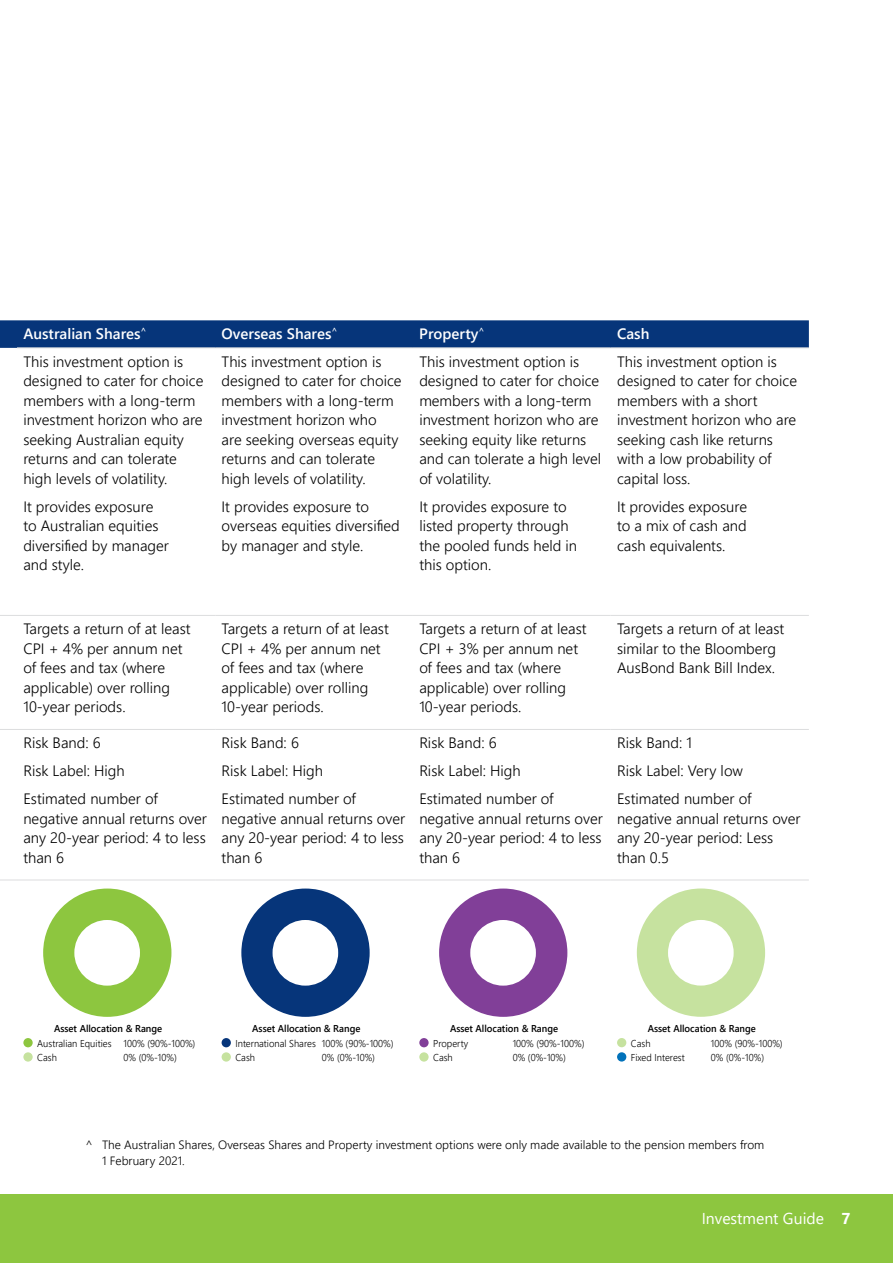
<style>
.page{position:relative;width:893px;height:1263px;background:#fff}
.page>*{position:absolute;margin:0;border:0;box-sizing:border-box;transform-origin:0 0}
.t1{font:15.75px "Segoe UI";color:#fff}
.t2{font:300 15px/19.5px "Segoe UI";color:#000}
.t3{font:600 15px "Segoe UI";color:#fff}
.t4{font:300 12px/16.5px "Segoe UI";color:#000}
.t5{font:300 10.05px/13.5px "Segoe UI";color:#000;scale:.95 1}
.t6{font:600 10.05px "Segoe UI";color:#000;scale:.95 1}
.s1{font-weight:700}
</style>
<div class="page">
<svg style="left:0;top:320px;width:809px;height:28px;background:#0e3b7e"></svg>
<svg style="left:0;top:615px;width:17px;height:1px"></svg>
<hr style="left:17px;top:615px;width:198px;height:1px;background:#dcddde">
<hr style="left:215px;top:615px;width:198px;height:1px;background:#dcddde">
<hr style="left:413px;top:615px;width:198px;height:1px;background:#dcddde">
<hr style="left:611px;top:615px;width:198px;height:1px;background:#dcddde">
<svg style="left:0;top:729px;width:17px;height:1px"></svg>
<hr style="left:17px;top:729px;width:198px;height:1px;background:#dcddde">
<hr style="left:215px;top:729px;width:198px;height:1px;background:#dcddde">
<hr style="left:413px;top:729px;width:198px;height:1px;background:#dcddde">
<hr style="left:611px;top:729px;width:198px;height:1px;background:#dcddde">
<hr style="left:17px;top:348px;width:198px;height:1px;background:#dcddde">
<hr style="left:215px;top:348px;width:198px;height:1px;background:#dcddde">
<hr style="left:413px;top:348px;width:198px;height:1px;background:#dcddde">
<hr style="left:611px;top:348px;width:198px;height:1px;background:#dcddde">
<hr style="left:17px;top:880px;width:198px;height:1px;background:#dcddde">
<hr style="left:215px;top:880px;width:198px;height:1px;background:#dcddde">
<hr style="left:413px;top:880px;width:198px;height:1px;background:#dcddde">
<hr style="left:611px;top:880px;width:198px;height:1px;background:#dcddde">
<svg style="left:0;top:880px;width:17px;height:1px"></svg>
<div style="left:43px;top:888px;width:128px;height:129px;background:#8dc63f;border-radius:64px"></div>
<div style="left:74px;top:920px;width:66px;height:66px;background:#fff;border-radius:50%"></div>
<div style="left:23px;top:1038px;width:10px;height:9px;background:#8dc63f;border-radius:50%"></div>
<svg style="left:23px;top:1052px;width:10px;height:9px"></svg>
<div style="left:241px;top:888px;width:129px;height:129px;background:#06357a;border-radius:64px"></div>
<div style="left:273px;top:920px;width:65px;height:66px;background:#fff;border-radius:50%"></div>
<div style="left:222px;top:1038px;width:9px;height:9px;background:#06357a;border-radius:50%"></div>
<div style="left:222px;top:1052px;width:9px;height:9px;background:#c6e29f;border-radius:50%"></div>
<div style="left:439px;top:888px;width:128px;height:129px;background:#813f98;border-radius:64px"></div>
<div style="left:470px;top:920px;width:66px;height:66px;background:#fff;border-radius:50%"></div>
<div style="left:419px;top:1038px;width:10px;height:9px;background:#813f98;border-radius:50%"></div>
<svg style="left:419px;top:1052px;width:10px;height:9px"></svg>
<div style="left:637px;top:888px;width:128px;height:129px;background:#c6e29f;border-radius:64px"></div>
<div style="left:668px;top:920px;width:66px;height:65px;background:#fff;border-radius:50%"></div>
<div style="left:617px;top:1038px;width:9px;height:9px;background:#c6e29f;border-radius:50%"></div>
<div style="left:617px;top:1052px;width:9px;height:9px;background:#0272ba;border-radius:50%"></div>
<div style="left:0;top:1194px;width:893px;height:69px;background:#8dc63f"></div>
<p class="t3" style="left:23px;top:320px;width:125px">Australian Shares<sup>^</sup></p>
<p class="t3" style="left:222px;top:320px;width:117px">Overseas Shares<sup>^</sup></p>
<p class="t3" style="left:419px;top:320px;width:67px">Property<sup>^</sup></p>
<p class="t3" style="left:617px;top:320px;width:34px">Cash</p>
<p class="t2" style="left:23px;top:350px;width:181px">This investment option is designed to cater for choice members with a long-term investment horizon who are seeking Australian equity returns and can tolerate high levels of volatility.</p>
<p class="t2" style="left:23px;top:495px;width:147px">It provides exposure to Australian equities diversified by manager and style.</p>
<p class="t2" style="left:222px;top:350px;width:181px">This investment option is designed to cater for choice members with a long-term investment horizon who<br>are seeking overseas equity returns and can tolerate high levels of volatility.</p>
<p class="t2" style="left:222px;top:495px;width:180px">It provides exposure to overseas equities diversified by manager and style.</p>
<p class="t2" style="left:419px;top:350px;width:183px">This investment option is designed to cater for choice members with a long-term investment horizon who are seeking equity like returns and can tolerate a high level of volatility.</p>
<p class="t2" style="left:419px;top:495px;width:159px">It provides exposure to listed property through the pooled funds held in this option.</p>
<p class="t2" style="left:617px;top:350px;width:181px">This investment option is designed to cater for choice members with a short investment horizon who are seeking cash like returns with a low probability of capital loss.</p>
<p class="t2" style="left:617px;top:495px;width:132px;text-align:justify">It provides exposure to a mix of cash and cash equivalents.</p>
<p class="t2" style="left:23px;top:618px;width:169px">Targets a return of at least<br>CPI + 4% per annum net of fees and tax (where applicable) over rolling<br>10‑year periods.</p>
<p class="t2" style="left:222px;top:618px;width:169px">Targets a return of at least<br>CPI + 4% per annum net of fees and tax (where applicable) over rolling<br>10‑year periods.</p>
<p class="t2" style="left:419px;top:618px;width:169px">Targets a return of at least<br>CPI + 3% per annum net of fees and tax (where applicable) over rolling<br>10‑year periods.</p>
<p class="t2" style="left:617px;top:618px;width:169px">Targets a return of at least similar to the Bloomberg<br>AusBond Bank Bill Index.</p>
<p class="t2" style="left:23px;top:728px;width:136px;line-height:28px">Risk Band: 6<br>Risk Label: High<br>Estimated number of</p>
<p class="t2" style="left:23px;top:807px;width:185px;text-align:justify">negative annual returns over any 20‑year period: 4 to less than 6</p>
<p class="t2" style="left:222px;top:728px;width:136px;line-height:28px">Risk Band: 6<br>Risk Label: High<br>Estimated number of</p>
<p class="t2" style="left:222px;top:807px;width:185px;text-align:justify">negative annual returns over any 20‑year period: 4 to less than 6</p>
<p class="t2" style="left:419px;top:728px;width:136px;line-height:28px">Risk Band: 6<br>Risk Label: High<br>Estimated number of</p>
<p class="t2" style="left:419px;top:807px;width:185px;text-align:justify">negative annual returns over any 20‑year period: 4 to less than 6</p>
<p class="t2" style="left:617px;top:728px;width:136px;line-height:28px">Risk Band: 1<br>Risk Label: Very low<br>Estimated number of</p>
<p class="t2" style="left:617px;top:807px;width:185px">negative annual returns over any 20‑year period: Less than 0.5</p>
<p class="t6" style="left:54px;top:1018px;width:115px">Asset Allocation &amp; Range</p>
<p class="t6" style="left:252px;top:1018px;width:115px">Asset Allocation &amp; Range</p>
<p class="t6" style="left:450px;top:1018px;width:115px">Asset Allocation &amp; Range</p>
<p class="t6" style="left:648px;top:1018px;width:115px">Asset Allocation &amp; Range</p>
<p class="t5" style="left:37px;top:1036px;width:168px">Australian Equities 100% (90%-100%)<br>Cash</p>
<p class="t5" style="left:124px;top:1049px;width:58px">0% (0%-10%)</p>
<p class="t5" style="left:235px;top:1036px;width:168px">International Shares 100% (90%-100%)<br>Cash</p>
<p class="t5" style="left:322px;top:1049px;width:58px">0% (0%-10%)</p>
<p class="t5" style="left:433px;top:1036px;width:38px">Property</p>
<p class="t5" style="left:513px;top:1036px;width:77px">100% (90%-100%)</p>
<p class="t5" style="left:433px;top:1049px;width:22px">Cash</p>
<p class="t5" style="left:513px;top:1049px;width:58px">0% (0%-10%)</p>
<p class="t5" style="left:631px;top:1036px;width:22px">Cash</p>
<p class="t5" style="left:711px;top:1036px;width:77px">100% (90%-100%)</p>
<p class="t5" style="left:631px;top:1049px;width:58px">Fixed Interest</p>
<p class="t5" style="left:711px;top:1049px;width:58px">0% (0%-10%)</p>
<p class="t4" style="left:102px;top:1135px;width:664px;text-indent:-17px">^ The Australian Shares, Overseas Shares and Property investment options were only made available to the pension members from<br>1 February 2021.</p>
<p class="t1" style="left:619px;top:1203px;width:206px">Product Disclosure Sta ement</p>
<p class="t1" style="left:702px;top:1203px;width:150px">Investment Guide <span class="s1">7</span></p>
</div>
